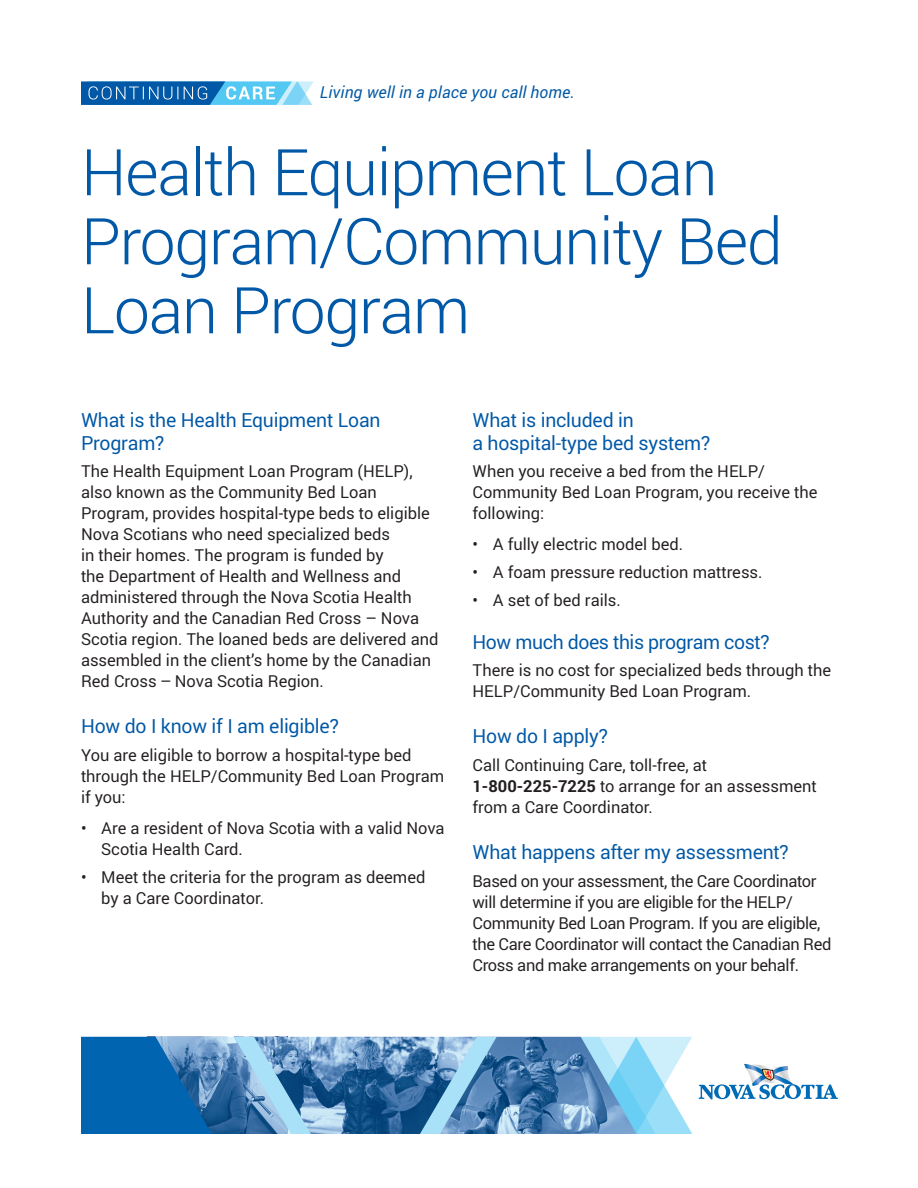
<style>
.page{position:relative;width:918px;height:1188px;background:#fff}
.page>*{position:absolute;margin:0;border:0;box-sizing:border-box;transform-origin:0 0}
.t1{font:300 64.5px/69px "Roboto";letter-spacing:-.02em;color:#0158a6}
.t2{font:19.5px/22.5px "Roboto";letter-spacing:-.01em;color:#0158a6}
.Body_Text{font:16.5px/21px "Roboto";color:#231f20}
.Body_Text-2{font:16.5px/21px "Roboto";letter-spacing:-.02em;color:#231f20}
.t3{font:italic 16.5px "Roboto";letter-spacing:.01em;color:#0158a6}
.s1{font-weight:700}
</style>
<div class="page">
<svg style="left:81px;top:81px;width:233px;height:24px;background:#4797cd"></svg>
<svg style="left:656px;top:1037px;width:36px;height:97px"></svg>
<svg style="left:81px;top:1037px;width:575px;height:97px;background:#4e8abb"></svg>
<svg style="left:699px;top:1064px;width:139px;height:35px"></svg>
<p class="t3" style="left:320px;top:83px;width:256px">Living well in a place you call home.</p>
<p class="t1" style="left:81px;top:136px;width:703px">Health Equipment Loan<br>Program/Community Bed<br>Loan Program</p>
<h2 class="t2" style="left:81px;top:408px;width:301px">What is the Health Equipment Loan<br>Program?</h2>
<p class="Body_Text" style="left:81px;top:461px;width:359px">The Health Equipment Loan Program (HELP), also known as the Community Bed Loan Program, provides hospital-type beds to eligible Nova Scotians who need specialized beds<br>in their homes. The program is funded by<br>the Department of Health and Wellness and administered through the Nova Scotia Health Authority and the Canadian Red Cross – Nova Scotia region. The loaned beds are delivered and assembled in the client’s home by the Canadian Red Cross – Nova Scotia Region.</p>
<h2 class="t2" style="left:81px;top:715px;width:259px">How do I know if I am eligible?</h2>
<p class="Body_Text" style="left:81px;top:744px;width:365px">You are eligible to borrow a hospital-type bed through the HELP/Community Bed Loan Program if you:</p>
<p class="Body_Text" style="left:101px;top:817px;width:345px;text-indent:-20px">• Are a resident of Nova Scotia with a valid Nova<br>Scotia Health Card.</p>
<p class="Body_Text" style="left:101px;top:866px;width:326px;text-indent:-20px">• Meet the criteria for the program as deemed by a Care Coordinator.</p>
<h2 class="t2" style="left:472px;top:408px;width:239px">What is included in<br>a hospital-type bed system?</h2>
<p class="Body_Text" style="left:472px;top:461px;width:346px">When you receive a bed from the HELP/<br>Community Bed Loan Program, you receive the following:</p>
<p class="Body_Text" style="left:472px;top:534px;width:212px">• A fully electric model bed.</p>
<p class="Body_Text" style="left:472px;top:561px;width:292px">• A foam pressure reduction mattress.</p>
<p class="Body_Text" style="left:472px;top:589px;width:150px">• A set of bed rails.</p>
<h2 class="t2" style="left:472px;top:630px;width:299px">How much does this program cost?</h2>
<p class="Body_Text" style="left:472px;top:660px;width:360px">There is no cost for specialized beds through the<br>HELP/Community Bed Loan Program.</p>
<h2 class="t2" style="left:472px;top:725px;width:137px">How do I apply?</h2>
<p class="Body_Text" style="left:472px;top:754px;width:346px">Call Continuing Care, toll-free, at<br><span class="s1">1-800-225-7225</span> to arrange for an assessment from a Care Coordinator.</p>
<h2 class="t2" style="left:472px;top:840px;width:318px">What happens after my assessment?</h2>
<p class="Body_Text-2" style="left:472px;top:870px;width:360px">Based on your assessment, the Care Coordinator will determine if you are eligible for the HELP/ Community Bed Loan Program. If you are eligible, the Care Coordinator will contact the Canadian Red Cross and make arrangements on your behalf.</p>
</div>
